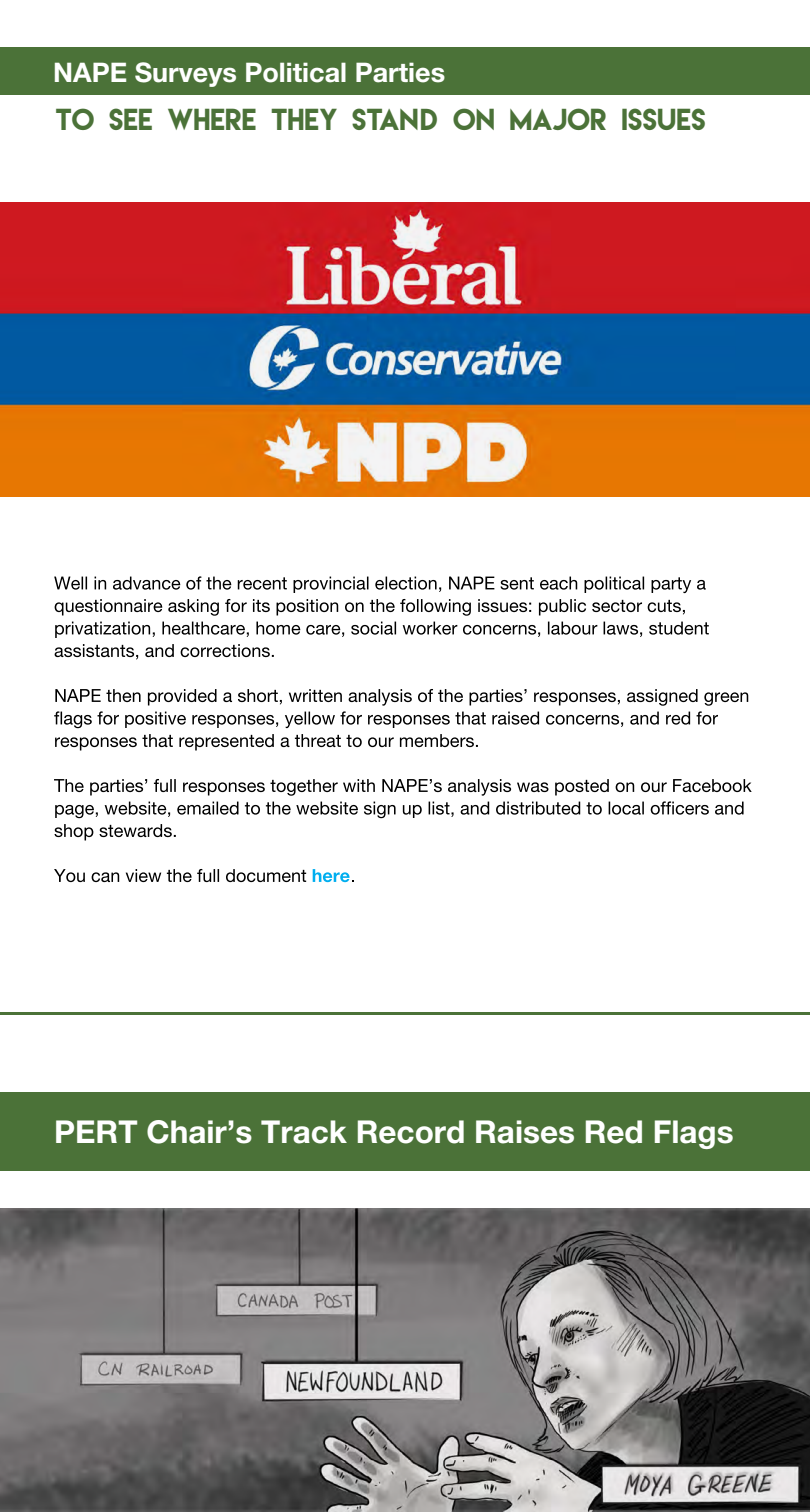
<style>
.page{position:relative;width:810px;height:1512px;background:#fff}
.page>*{position:absolute;margin:0;border:0;box-sizing:border-box;transform-origin:0 0}
.t1{font:700 31.5px "Helvetica Neue LT Pro";color:#fff}
.t2{font:27px "Lemon Milk";color:#4b7238}
.t3{font:700 27px "Helvetica Neue LT Pro";color:#fff}
</style>
<div class="page">
<div style="left:0;top:48px;width:810px;height:47px;background:#4b7238"></div>
<svg style="left:313px;top:869px;width:41px;height:13px"></svg>
<svg style="left:54px;top:869px;width:252px;height:13px"></svg>
<svg style="left:55px;top:824px;width:121px;height:16px"></svg>
<svg style="left:54px;top:779px;width:698px;height:39px"></svg>
<svg style="left:55px;top:734px;width:423px;height:16px"></svg>
<svg style="left:54px;top:689px;width:694px;height:39px"></svg>
<svg style="left:55px;top:644px;width:219px;height:16px"></svg>
<svg style="left:55px;top:622px;width:654px;height:16px"></svg>
<svg style="left:55px;top:599px;width:630px;height:17px"></svg>
<svg style="left:54px;top:576px;width:652px;height:17px"></svg>
<svg style="left:0;top:202px;width:810px;height:294px;background:#9d5850"></svg>
<hr style="left:0;top:1012px;width:810px;height:3px;background:#4b7238">
<div style="left:0;top:1092px;width:810px;height:79px;background:#4b7238"></div>
<img style="left:0;top:1208px;width:810px;height:303px">
<p class="t3" style="left:53px;top:56px;width:393px">NAPE Surveys Political Parties</p>
<p class="t2" style="left:55px;top:101px;width:652px">TO SEE WHERE THEY STAND ON MAJOR ISSUES</p>
<p class="t1" style="left:54px;top:1112px;width:681px">PERT Chair’s Track Record Raises Red Flags</p>
</div>
